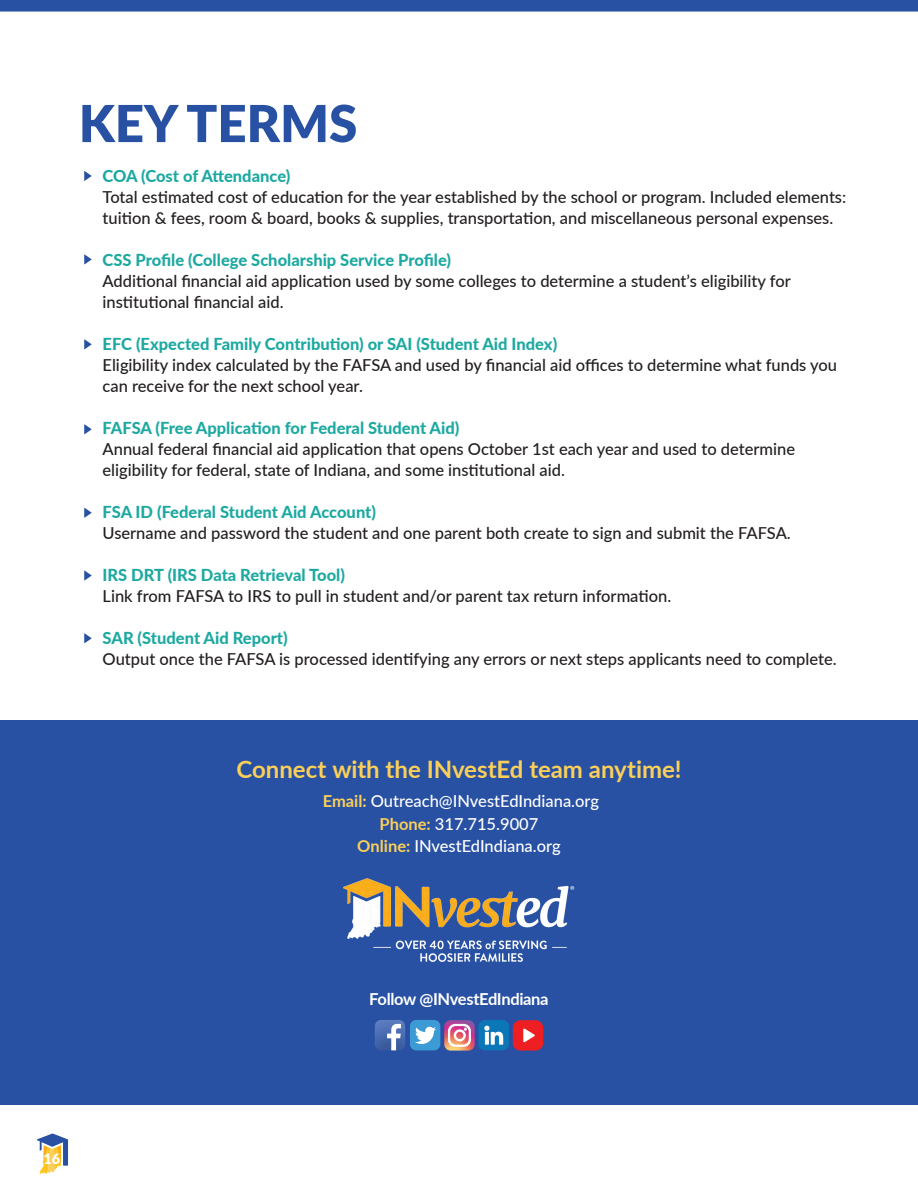
<style>
.page{position:relative;width:918px;height:1188px;background:#fff}
.page>*{position:absolute;margin:0;border:0;box-sizing:border-box;transform-origin:0 0}
.t1{font:900 51px "Lato";color:#2851a3}
.t2{font:700 24px "Lato";color:#fbcf58}
.t3{font:500 16.5px/21px "Lato";color:#231f20}
.t4{font:800 16.5px "Lato";color:#1da9a1}
.t5{font:500 16.5px/22.5px "Lato";color:#fff;text-align:center}
.t6{font:700 16.5px "Lato";letter-spacing:-.02em;color:#fff}
.t7{font:900 14.4px "Lato";color:#fff}
.s1{font-weight:700;color:#fbcf58}
</style>
<div class="page">
<div style="left:0;top:720px;width:918px;height:385px;background:#2851a3"></div>
<svg style="left:37px;top:1133px;width:31px;height:41px"></svg>
<svg style="left:0;top:0;width:918px;height:12px"></svg>
<svg style="left:444px;top:1020px;width:31px;height:31px"></svg>
<svg style="left:375px;top:1020px;width:30px;height:30px"></svg>
<div style="left:410px;top:1020px;width:30px;height:30px;background:#3c9bd5;border-radius:6px"></div>
<div style="left:479px;top:1020px;width:30px;height:30px;background:#0c77b7;border-radius:6px"></div>
<svg style="left:415px;top:1027px;width:21px;height:17px"></svg>
<svg style="left:484px;top:1026px;width:19px;height:19px"></svg>
<div style="left:513px;top:1020px;width:30px;height:31px;background:#ee1f23;border-radius:8px"></div>
<svg style="left:523px;top:1028px;width:12px;height:14px"></svg>
<svg style="left:84px;top:633px;width:8px;height:10px"></svg>
<svg style="left:84px;top:571px;width:8px;height:9px"></svg>
<svg style="left:84px;top:508px;width:8px;height:10px"></svg>
<svg style="left:84px;top:424px;width:8px;height:10px"></svg>
<svg style="left:84px;top:339px;width:8px;height:10px"></svg>
<svg style="left:84px;top:254px;width:8px;height:10px"></svg>
<svg style="left:84px;top:171px;width:8px;height:10px"></svg>
<img style="left:343px;top:878px;width:232px;height:84px">
<h1 class="t1" style="left:79px;top:85px;width:280px">KEY TERMS</h1>
<p class="t4" style="left:103px;top:164px;width:189px">COA (Cost of Attendance)</p>
<p class="t3" style="left:103px;top:186px;width:745px">Total estimated cost of education for the year established by the school or program. Included elements: tuition &amp; fees, room &amp; board, books &amp; supplies, transportation, and miscellaneous personal expenses.</p>
<p class="t4" style="left:103px;top:248px;width:350px">CSS Profile (College Scholarship Service Profile)</p>
<p class="t3" style="left:103px;top:270px;width:690px">Additional financial aid application used by some colleges to determine a student’s eligibility for institutional financial aid.</p>
<p class="t4" style="left:103px;top:332px;width:456px">EFC (Expected Family Contribution) or SAI (Student Aid Index)</p>
<p class="t3" style="left:103px;top:354px;width:736px">Eligibility index calculated by the FAFSA and used by financial aid offices to determine what funds you can receive for the next school year.</p>
<p class="t4" style="left:103px;top:416px;width:358px">FAFSA (Free Application for Federal Student Aid)</p>
<p class="t3" style="left:103px;top:438px;width:694px">Annual federal financial aid application that opens October 1st each year and used to determine eligibility for federal, state of Indiana, and some institutional aid.</p>
<p class="t4" style="left:103px;top:500px;width:275px">FSA ID (Federal Student Aid Account)</p>
<p class="t3" style="left:103px;top:522px;width:690px">Username and password the student and one parent both create to sign and submit the FAFSA.</p>
<p class="t4" style="left:103px;top:563px;width:244px">IRS DRT (IRS Data Retrieval Tool)</p>
<p class="t3" style="left:103px;top:585px;width:570px">Link from FAFSA to IRS to pull in student and/or parent tax return information.</p>
<p class="t4" style="left:103px;top:626px;width:187px">SAR (Student Aid Report)</p>
<p class="t3" style="left:103px;top:648px;width:736px">Output once the FAFSA is processed identifying any errors or next steps applicants need to complete.</p>
<h2 class="t2" style="left:236px;top:752px;width:447px">Connect with the INvestEd team anytime!</h2>
<p class="t5" style="left:323px;top:789px;width:278px"><span class="s1">Email:</span> Outreach@INvestEdIndiana.org<br><span class="s1">Phone:</span> 317.715.9007<br><span class="s1">Online:</span> INvestEdIndiana.org</p>
<p class="t6" style="left:369px;top:987px;width:181px">Follow @INvestEdIndiana</p>
<p class="t7" style="left:44px;top:1148px;width:18px">16</p>
</div>
